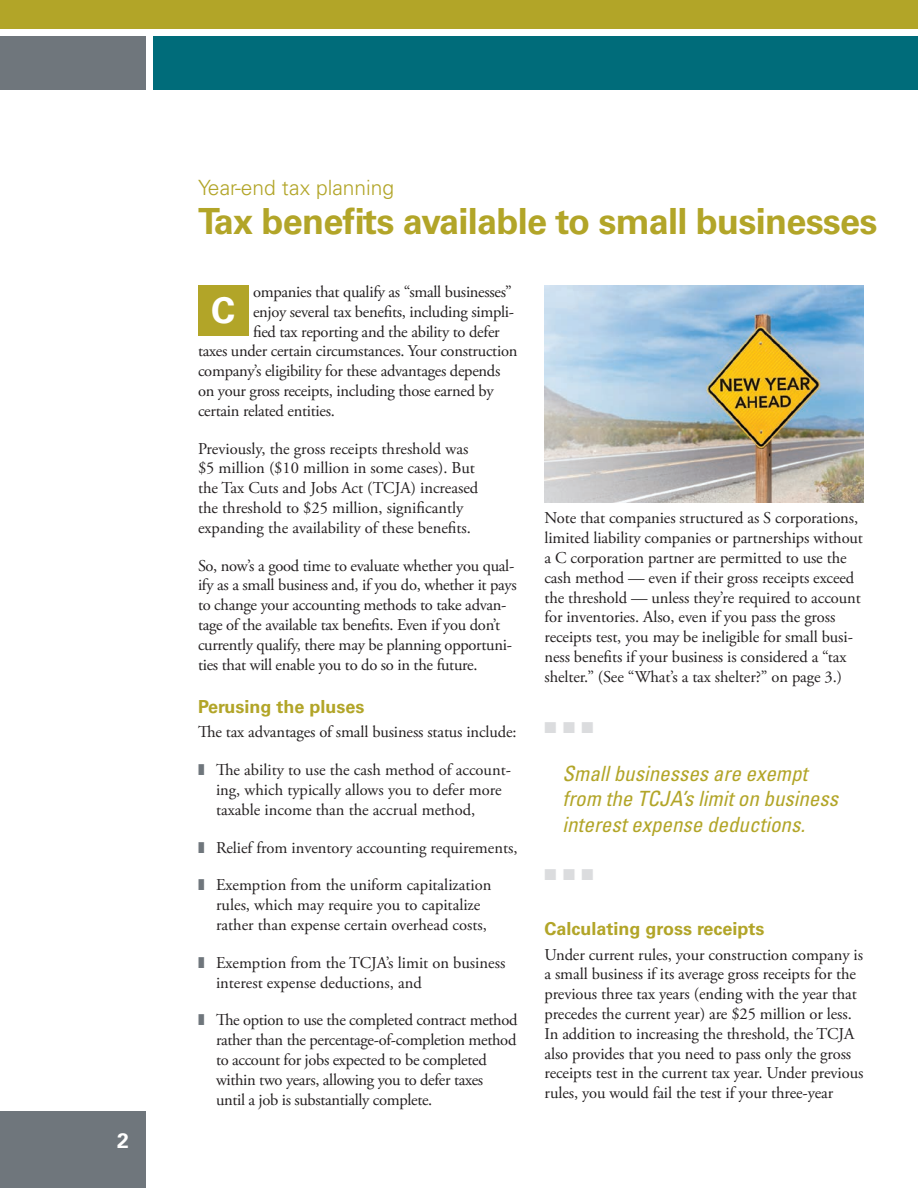
<style>
.page{position:relative;width:918px;height:1188px;background:#fff}
.page>*{position:absolute;margin:0;border:0;box-sizing:border-box;transform-origin:0 0}
.t1{font:700 36px "Univers LT Std";letter-spacing:-.02em;color:#b2a528}
.t2{font:700 36px "Univers LT Std";color:#fff}
.t3{font:italic condensed 21px/25.2px "Univers LT Std";color:#b2a528}
.t4{font:300 21px "Univers LT Std";color:#b2a528}
.t5{font:700 21px "Univers LT Std";color:#fff}
.t6{font:700 18px "Univers LT Std";color:#b2a528}
.t7{font:16.5px/19.8px "Adobe Garamond Pro";letter-spacing:-.005em;color:#231f20}
.t8{font:15.75px "Zapf Dingbats ITC";color:#dbdcde}
.s1{color:#6f767c}
</style>
<div class="page">
<div style="left:0;top:1112px;width:146px;height:76px;background:#6f767c"></div>
<div style="left:198px;top:285px;width:51px;height:51px;background:#b2a528"></div>
<div style="left:153px;top:36px;width:765px;height:54px;background:#006c7a"></div>
<div style="left:0;top:36px;width:146px;height:54px;background:#6f767c"></div>
<div style="left:0;top:0;width:918px;height:28px;background:#b2a528"></div>
<img style="left:544px;top:285px;width:320px;height:217px">
<p class="t5" style="left:117px;top:1128px;width:13px">2</p>
<p class="t4" style="left:198px;top:175px;width:198px">Year-end tax planning</p>
<h1 class="t1" style="left:198px;top:200px;width:681px">Tax benefits available to small businesses</h1>
<p class="t7" style="left:253px;top:282px;width:260px">ompanies that qualify as “small businesses”</p>
<p class="t7" style="left:253px;top:302px;width:263px">enjoy several tax benefits, including simpli-</p>
<p class="t7" style="left:253px;top:322px;width:248px">fied tax reporting and the ability to defer</p>
<p class="t7" style="left:198px;top:342px;width:321px">taxes under certain circumstances. Your construction</p>
<p class="t7" style="left:198px;top:362px;width:304px">company’s eligibility for these advantages depends</p>
<p class="t7" style="left:198px;top:381px;width:297px">on your gross receipts, including those earned by</p>
<p class="t7" style="left:198px;top:401px;width:138px">certain related entities.</p>
<p class="t7" style="left:198px;top:439px;width:282px">Previously, the gross receipts threshold was $5 million ($10 million in some cases). But the Tax Cuts and Jobs Act (TCJA) increased the threshold to $25 million, significantly expanding the availability of these benefits.</p>
<p class="t7" style="left:198px;top:556px;width:320px">So, now’s a good time to evaluate whether you qual&shy;ify as a small business and, if you do, whether it pays to change your accounting methods to take advan&shy;tage of the available tax benefits. Even if you don’t currently qualify, there may be planning opportuni&shy;ties that will enable you to do so in the future.</p>
<p class="t6" style="left:198px;top:696px;width:168px">Perusing the pluses</p>
<p class="t7" style="left:198px;top:723px;width:320px">The tax advantages of small business status include:</p>
<p class="t7" style="left:216px;top:761px;width:297px;text-indent:-18px"><span class="s1">❚</span> The ability to use the cash method of account&shy;ing, which typically allows you to defer more taxable income than the accrual method,</p>
<p class="t7" style="left:198px;top:838px;width:321px"><span class="s1">❚</span> Relief from inventory accounting requirements,</p>
<p class="t7" style="left:216px;top:876px;width:277px;text-indent:-18px"><span class="s1">❚</span> Exemption from the uniform capitalization rules, which may require you to capitalize rather than expense certain overhead costs,</p>
<p class="t7" style="left:216px;top:953px;width:291px;text-indent:-18px"><span class="s1">❚</span> Exemption from the TCJA’s limit on business interest expense deductions, and</p>
<p class="t7" style="left:216px;top:1011px;width:303px;text-indent:-18px"><span class="s1">❚</span> The option to use the completed contract method rather than the percentage-of-completion method to account for jobs expected to be completed within two years, allowing you to defer taxes<br>until a job is substantially complete.</p>
<h1 class="t2" style="left:211px;top:290px;width:26px">C</h1>
<p class="t7" style="left:544px;top:509px;width:320px">Note that companies structured as S corporations, limited liability companies or partnerships without a C corporation partner are permitted to use the cash method — even if their gross receipts exceed the threshold — unless they’re required to account for inventories. Also, even if you pass the gross receipts test, you may be ineligible for small busi&shy;ness benefits if your business is considered a “tax shelter.” (See “What’s a tax shelter?” on page 3.)</p>
<p class="t8" style="left:544px;top:720px;width:51px">■ ■ ■</p>
<p class="t3" style="left:562px;top:761px;width:277px">Small businesses are exempt from the TCJA’s limit on business interest expense deductions.</p>
<p class="t8" style="left:544px;top:867px;width:51px">■ ■ ■</p>
<p class="t6" style="left:544px;top:918px;width:222px">Calculating gross receipts</p>
<p class="t7" style="left:544px;top:945px;width:320px">Under current rules, your construction company is a small business if its average gross receipts for the previous three tax years (ending with the year that precedes the current year) are $25 million or less.<br>In addition to increasing the threshold, the TCJA also provides that you need to pass only the gross receipts test in the current tax year. Under previous rules, you would fail the test if your three-year</p>
</div>
